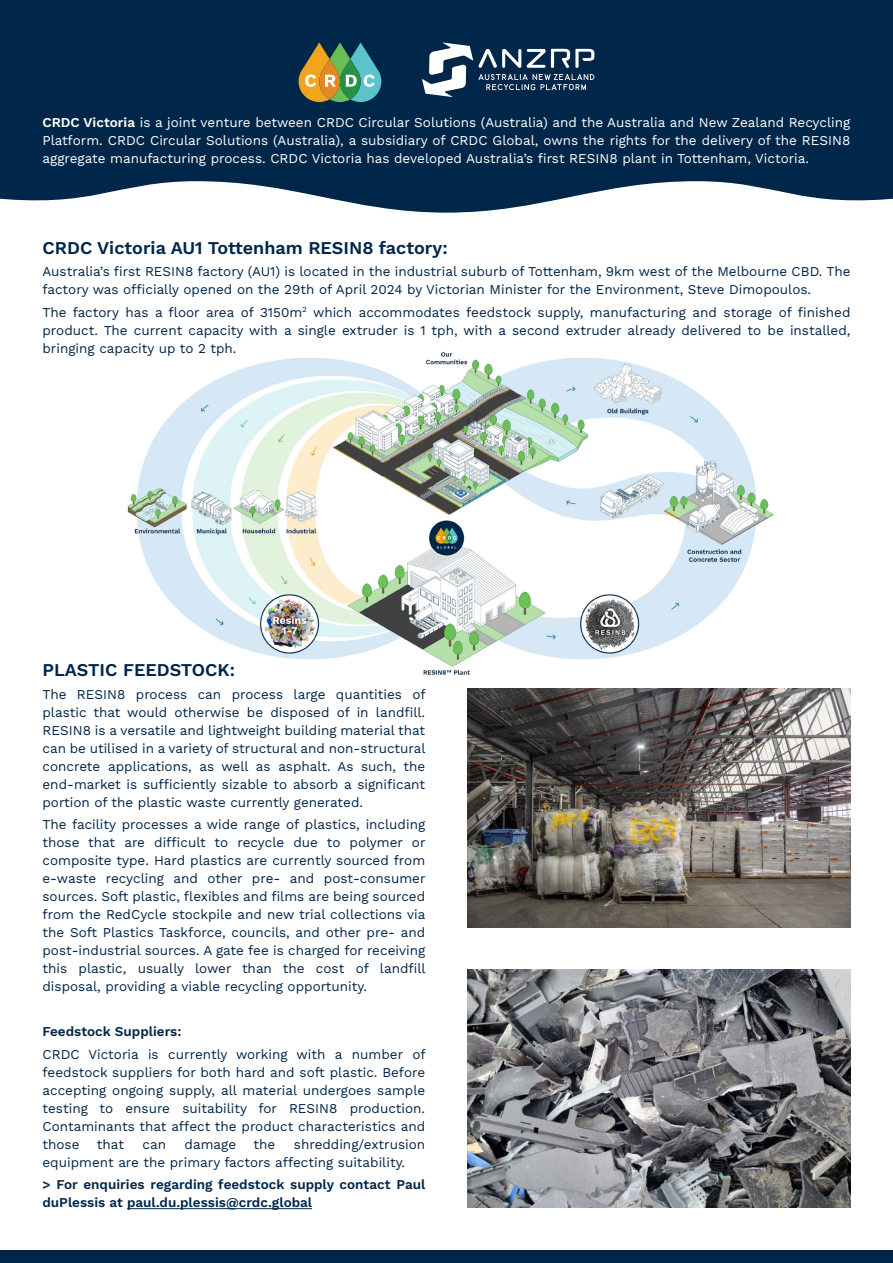
<style>
.page{position:relative;width:893px;height:1263px;background:#fff}
.page>*{position:absolute;margin:0;border:0;box-sizing:border-box;transform-origin:0 0}
.t1{font:600 18px "Work Sans";color:#002649}
.t2{font:13.5px/18px "Work Sans";color:#002649;text-align:justify}
.t3{font:13.5px/18px "Work Sans";color:#fff;text-align:justify}
.t4{font:600 13.5px/18px "Work Sans";color:#002649}
.s1{font-weight:600}
</style>
<div class="page">
<div style="left:0;top:1250px;width:893px;height:13px;background:#002649"></div>
<svg style="left:0;top:0;width:893px;height:213px;background:#173959"></svg>
<img style="left:127px;top:352px;width:647px;height:323px">
<svg style="left:299px;top:43px;width:82px;height:59px;background:#768f63"></svg>
<hr style="left:127px;top:1208px;width:185px;height:1px;background:#002649">
<img style="left:468px;top:689px;width:382px;height:238px">
<img style="left:468px;top:969px;width:382px;height:239px">
<svg style="left:422px;top:42px;width:172px;height:55px"></svg>
<p class="t3" style="left:43px;top:113px;width:809px"><span class="s1">CRDC Victoria</span> is a joint venture between CRDC Circular Solutions (Australia) and the Australia and New Zealand Recycling Platform. CRDC Circular Solutions (Australia), a subsidiary of CRDC Global, owns the rights for the delivery of the RESIN8 aggregate manufacturing process. CRDC Victoria has developed Australia’s first RESIN8 plant in Tottenham, Victoria.</p>
<h1 class="t1" style="left:43px;top:234px;width:407px">CRDC Victoria AU1 Tottenham RESIN8 factory:</h1>
<p class="t2" style="left:43px;top:262px;width:809px">Australia’s first RESIN8 factory (AU1) is located in the industrial suburb of Tottenham, 9km west of the Melbourne CBD. The factory was officially opened on the 29th of April 2024 by Victorian Minister for the Environment, Steve Dimopoulos.</p>
<p class="t2" style="left:43px;top:302px;width:809px">The factory has a floor area of 3150m<sup>2</sup> which accommodates feedstock supply, manufacturing and storage of finished product. The current capacity with a single extruder is 1 tph, with a second extruder already delivered to be installed, bringing capacity up to 2 tph.</p>
<h1 class="t1" style="left:43px;top:656px;width:194px">PLASTIC FEEDSTOCK:</h1>
<p class="t2" style="left:43px;top:685px;width:385px">The RESIN8 process can process large quantities of plastic that would otherwise be disposed of in landfill.<br>RESIN8 is a versatile and lightweight building material that can be utilised in a variety of structural and non-structural concrete applications, as well as asphalt. As such, the end-market is sufficiently sizable to absorb a significant portion of the plastic waste currently generated.</p>
<p class="t2" style="left:43px;top:815px;width:385px">The facility processes a wide range of plastics, including those that are difficult to recycle due to polymer or composite type. Hard plastics are currently sourced from e-waste recycling and other pre- and post-consumer sources. Soft plastic, flexibles and films are being sourced from the RedCycle stockpile and new trial collections via the Soft Plastics Taskforce, councils, and other pre- and post-industrial sources. A gate fee is charged for receiving this plastic, usually lower than the cost of landfill disposal, providing a viable recycling opportunity.</p>
<p class="t4" style="left:43px;top:1022px;width:140px">Feedstock Suppliers:</p>
<p class="t2" style="left:43px;top:1044px;width:385px">CRDC Victoria is currently working with a number of feedstock suppliers for both hard and soft plastic. Before accepting ongoing supply, all material undergoes sample testing to ensure suitability for RESIN8 production.<br>Contaminants that affect the product characteristics and those</p>
<p class="t2" style="left:43px;top:1134px;width:384px;text-indent:251px">shredding/extrusion equipment are the primary factors affecting suitability.</p>
<p class="t4" style="left:43px;top:1175px;width:384px">&gt; For enquiries regarding feedstock supply contact Paul duPlessis at paul.du.plessis@crdc.global</p>
<p class="t2" style="left:97px;top:1134px;width:29px">that</p>
<p class="t2" style="left:143px;top:1134px;width:25px">can</p>
<p class="t2" style="left:185px;top:1134px;width:53px">damage</p>
<p class="t2" style="left:254px;top:1134px;width:23px">the</p>
</div>
